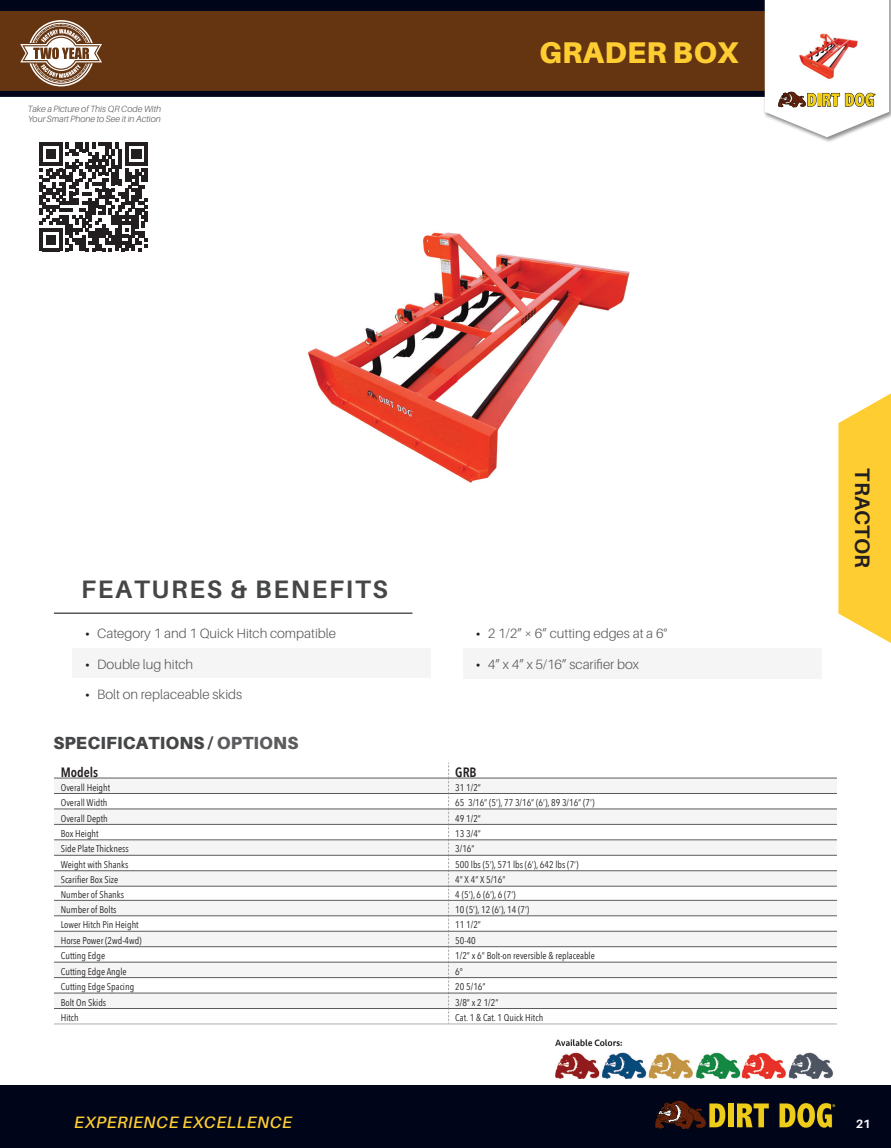
<style>
.page{position:relative;width:891px;height:1148px;background:#fff}
.page>*{position:absolute;margin:0;border:0;box-sizing:border-box;transform-origin:0 0}
.Product_name{font:900 30px "Aileron";letter-spacing:.01em;color:#fecd32}
.t1{font:700 25.2px "Aileron";letter-spacing:.07em;color:#454647}
.t2{font:700 21px "Aileron";letter-spacing:.005em;color:#231f20}
.t3{font:900 17.55px "Aileron";letter-spacing:.01em;color:#454647}
.t4{font:italic 600 16.5px "Aileron";letter-spacing:.025em;color:#fecd32}
.t5{font:300 13.5px "Aileron";color:#57585a}
.t6{font:600 13.5px "Avenir Next Condensed";color:#231f20}
.t7{font:700 12px "Aileron";color:#fff}
.t8{font:9.75px "Avenir Next Condensed";color:#231f20}
.t9{font:italic 300 9px/9.8px "Aileron";color:#57585a}
.s1{font-weight:700;font-size:12.75px;color:#231f20}
.s2{color:#5c5c5f}
</style>
<div class="page">
<svg style="left:838px;top:393px;width:53px;height:250px;background:#fed34c"></svg>
<div style="left:0;top:0;width:883px;height:55px;background:#00051a"></div>
<div style="left:0;top:12px;width:883px;height:79px;background:#653512"></div>
<div style="left:0;top:91px;width:883px;height:6px;background:#00051a"></div>
<div style="left:763px;top:0;width:128px;height:143px;background:#231f20;opacity:.5"></div>
<div style="left:0;top:1085px;width:891px;height:63px;background:#00051a"></div>
<svg style="left:765px;top:0;width:124px;height:137px"></svg>
<svg style="left:655px;top:1100px;width:181px;height:29px"></svg>
<svg style="left:20px;top:20px;width:82px;height:66px"></svg>
<img style="left:555px;top:1039px;width:279px;height:39px">
<svg style="left:39px;top:142px;width:109px;height:109px"></svg>
<img style="left:790px;top:29px;width:74px;height:51px">
<div style="left:72px;top:648px;width:359px;height:30px;background:#f5f5f6"></div>
<hr style="left:54px;top:612px;width:358px;height:2px;background:#454647">
<div style="left:463px;top:648px;width:359px;height:30px;background:#f5f5f6"></div>
<img style="left:308px;top:232px;width:322px;height:251px">
<div style="left:54px;top:778px;width:783px;height:15px;background:#f5f5f6"></div>
<svg style="left:54px;top:809px;width:783px;height:199px;fill:#f5f5f6"></svg>
<svg style="left:448px;top:762px;width:1px;height:261px"></svg>
<hr style="left:54px;top:777px;width:395px;height:1px;background:#5c5c5f">
<hr style="left:449px;top:777px;width:388px;height:1px;background:#5c5c5f">
<hr style="left:54px;top:793px;width:395px;height:1px;background:#5c5c5f">
<hr style="left:449px;top:793px;width:388px;height:1px;background:#5c5c5f">
<hr style="left:54px;top:808px;width:395px;height:1px;background:#5c5c5f">
<hr style="left:54px;top:824px;width:395px;height:1px;background:#5c5c5f">
<hr style="left:449px;top:824px;width:388px;height:1px;background:#5c5c5f">
<hr style="left:54px;top:1023px;width:395px;height:1px;background:#adaeb2">
<hr style="left:449px;top:1023px;width:388px;height:1px;background:#adaeb2">
<hr style="left:54px;top:839px;width:395px;height:1px;background:#5c5c5f">
<hr style="left:449px;top:839px;width:388px;height:1px;background:#5c5c5f">
<hr style="left:54px;top:855px;width:395px;height:1px;background:#5c5c5f">
<hr style="left:449px;top:855px;width:388px;height:1px;background:#5c5c5f">
<hr style="left:54px;top:870px;width:395px;height:1px;background:#5c5c5f">
<hr style="left:449px;top:870px;width:388px;height:1px;background:#5c5c5f">
<hr style="left:54px;top:886px;width:395px;height:1px;background:#5c5c5f">
<hr style="left:449px;top:886px;width:388px;height:1px;background:#5c5c5f">
<hr style="left:54px;top:900px;width:395px;height:1px;background:#5c5c5f">
<hr style="left:449px;top:900px;width:388px;height:1px;background:#5c5c5f">
<hr style="left:54px;top:915px;width:395px;height:1px;background:#5c5c5f">
<hr style="left:449px;top:915px;width:388px;height:1px;background:#5c5c5f">
<hr style="left:54px;top:931px;width:395px;height:1px;background:#5c5c5f">
<hr style="left:449px;top:931px;width:388px;height:1px;background:#5c5c5f">
<hr style="left:54px;top:946px;width:395px;height:1px;background:#5c5c5f">
<hr style="left:449px;top:946px;width:388px;height:1px;background:#5c5c5f">
<hr style="left:54px;top:961px;width:395px;height:1px;background:#5c5c5f">
<hr style="left:449px;top:961px;width:388px;height:1px;background:#5c5c5f">
<hr style="left:54px;top:977px;width:395px;height:1px;background:#5c5c5f">
<hr style="left:449px;top:977px;width:388px;height:1px;background:#5c5c5f">
<hr style="left:54px;top:992px;width:395px;height:1px;background:#5c5c5f">
<hr style="left:449px;top:992px;width:388px;height:1px;background:#5c5c5f">
<hr style="left:54px;top:1008px;width:395px;height:1px;background:#5c5c5f">
<hr style="left:449px;top:1008px;width:388px;height:1px;background:#5c5c5f">
<hr style="left:449px;top:808px;width:388px;height:1px;background:#5c5c5f">
<p class="t9" style="left:28px;top:104px;width:135px">Take a Picture of This QR Code With<br>Your Smart Phone to See it in Action</p>
<p class="Product_name" style="left:539px;top:35px;width:201px">GRADER BOX</p>
<p class="t1" style="left:81px;top:574px;width:308px">FEATURES &amp; BENEFITS</p>
<p class="t5" style="left:85px;top:626px;width:252px"><span class="s1">•</span> Category 1 and 1 Quick Hitch compatible</p>
<p class="t5" style="left:85px;top:656px;width:110px"><span class="s1">•</span> Double lug hitch</p>
<p class="t5" style="left:85px;top:687px;width:159px"><span class="s1">•</span> Bolt on replaceable skids</p>
<p class="t3" style="left:53px;top:733px;width:247px">SPECIFICATIONS / <span class="s2">OPTIONS</span></p>
<p class="t5" style="left:476px;top:626px;width:193px"><span class="s1">•</span> 2 1/2” × 6” cutting edges at a 6°</p>
<p class="t5" style="left:476px;top:656px;width:165px"><span class="s1">•</span> 4” x 4” x 5/16” scarifier box</p>
<p class="t6" style="left:61px;top:760px;width:39px">Models</p>
<p class="t6" style="left:455px;top:760px;width:23px">GRB</p>
<p class="t8" style="left:61px;top:779px;width:51px">Overall Height</p>
<p class="t8" style="left:455px;top:779px;width:27px">31 1/2”</p>
<p class="t8" style="left:61px;top:794px;width:48px">Overall Width</p>
<p class="t8" style="left:455px;top:794px;width:141px">65 3/16” (5’), 77 3/16” (6’), 89 3/16” (7’)</p>
<p class="t8" style="left:61px;top:809px;width:48px">Overall Depth</p>
<p class="t8" style="left:455px;top:809px;width:27px">49 1/2”</p>
<p class="t8" style="left:61px;top:825px;width:39px">Box Height</p>
<p class="t8" style="left:455px;top:825px;width:27px">13 3/4”</p>
<p class="t8" style="left:61px;top:840px;width:69px">Side Plate Thickness</p>
<p class="t8" style="left:455px;top:840px;width:21px">3/16”</p>
<p class="t8" style="left:61px;top:856px;width:69px">Weight with Shanks</p>
<p class="t8" style="left:455px;top:856px;width:125px">500 lbs (5’), 571 lbs (6’), 642 lbs (7’)</p>
<p class="t8" style="left:61px;top:871px;width:59px">Scarifier Box Size</p>
<p class="t8" style="left:455px;top:871px;width:52px">4” X 4” X 5/16”</p>
<p class="t8" style="left:61px;top:886px;width:65px">Number of Shanks</p>
<p class="t8" style="left:455px;top:886px;width:62px">4 (5’), 6 (6’), 6 (7’)</p>
<p class="t8" style="left:61px;top:901px;width:57px">Number of Bolts</p>
<p class="t8" style="left:455px;top:901px;width:76px">10 (5’), 12 (6’), 14 (7’)</p>
<p class="t8" style="left:61px;top:916px;width:79px">Lower Hitch Pin Height</p>
<p class="t8" style="left:455px;top:916px;width:27px">11 1/2”</p>
<p class="t8" style="left:61px;top:932px;width:82px">Horse Power (2wd-4wd)</p>
<p class="t8" style="left:455px;top:932px;width:22px">50-40</p>
<p class="t8" style="left:61px;top:947px;width:46px">Cutting Edge</p>
<p class="t8" style="left:455px;top:947px;width:141px">1/2” x 6” Bolt-on reversible &amp; replaceable</p>
<p class="t8" style="left:61px;top:963px;width:67px">Cutting Edge Angle</p>
<p class="t8" style="left:455px;top:963px;width:9px">6°</p>
<p class="t8" style="left:61px;top:978px;width:75px">Cutting Edge Spacing</p>
<p class="t8" style="left:455px;top:978px;width:32px">20 5/16”</p>
<p class="t8" style="left:61px;top:993px;width:47px">Bolt On Skids</p>
<p class="t8" style="left:455px;top:993px;width:45px">3/8” x 2 1/2”</p>
<p class="t8" style="left:61px;top:1009px;width:19px">Hitch</p>
<p class="t8" style="left:455px;top:1009px;width:89px">Cat. 1 &amp; Cat. 1 Quick Hitch</p>
<h3 class="t2" style="left:874px;top:468px;width:101px;rotate:90deg">TRACTOR</h3>
<h3 class="t4" style="left:74px;top:1113px;width:219px">EXPERIENCE EXCELLENCE</h3>
<p class="t7" style="left:856px;top:1116px;width:16px">21</p>
</div>
